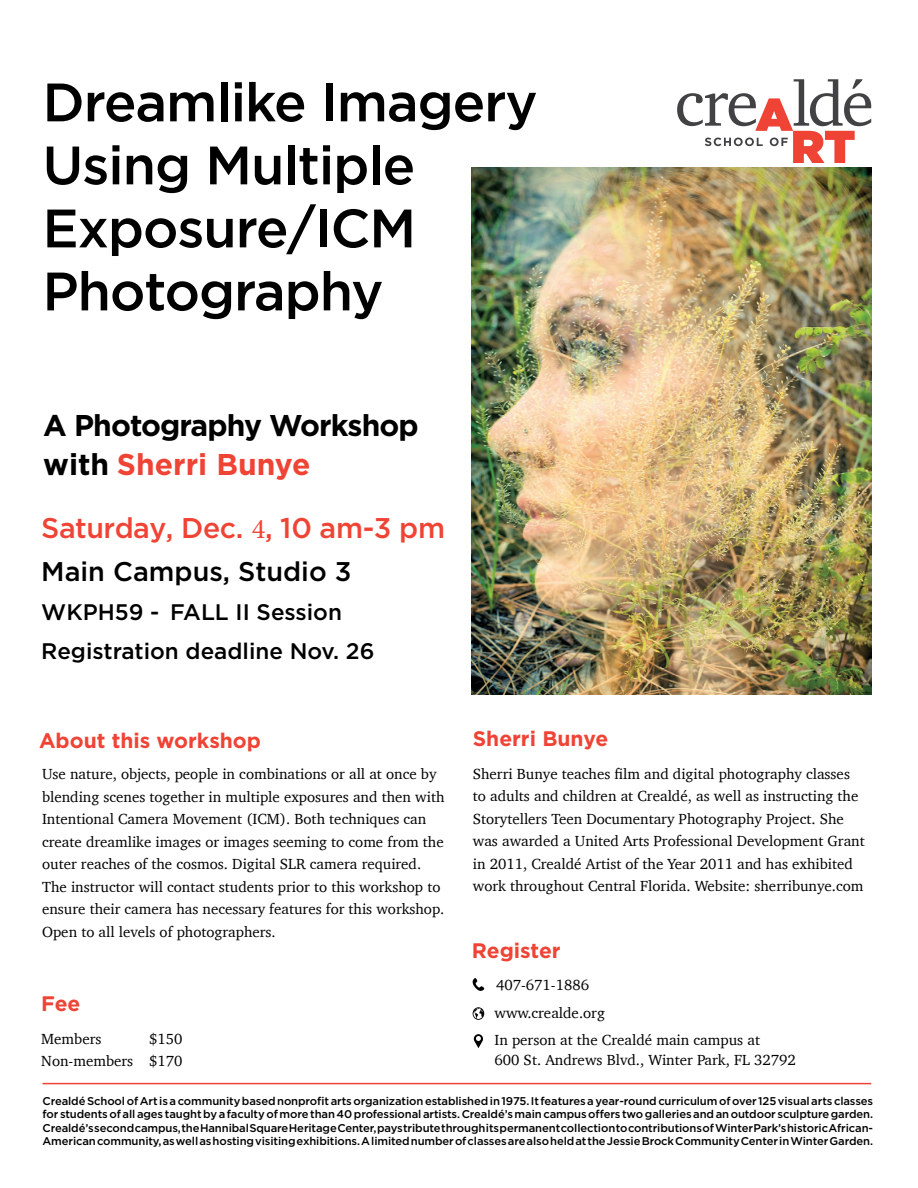
<style>
.page{position:relative;width:918px;height:1188px;background:#fff}
.page>*{position:absolute;margin:0;border:0;box-sizing:border-box;transform-origin:0 0}
.t1{font:500 54px/63px "Gotham";letter-spacing:-.02em;color:#000}
.t2{font:700 30px/39px "Gotham";letter-spacing:-.03em;color:#000}
.t3{font:500 28.5px "Gotham";letter-spacing:-.02em;color:#ef4435}
.t4{font:500 27px "Gotham";color:#000}
.t5{font:500 22.5px/39.2px "Gotham";color:#000}
.t6{font:700 21px "Gotham";color:#ef4435}
.t7{font:15px/22.5px "Charter";color:#000}
.t8{font:500 11.25px/13.5px "Gotham";letter-spacing:-.01em;color:#000;text-align:justify}
.s1{color:#ef4435}
.s2{font-family:"Minion Pro";font-weight:400}
</style>
<div class="page">
<svg style="left:677px;top:79px;width:194px;height:84px"></svg>
<img style="left:472px;top:167px;width:399px;height:527px">
<hr style="left:43px;top:1083px;width:828px;height:1px;background:#ef4435">
<svg style="left:474px;top:1034px;width:9px;height:14px"></svg>
<svg style="left:473px;top:978px;width:11px;height:13px"></svg>
<svg style="left:473px;top:1007px;width:11px;height:13px"></svg>
<h1 class="t1" style="left:43px;top:69px;width:497px">Dreamlike Imagery<br>Using Multiple<br>Exposure/ICM<br>Photography</h1>
<h2 class="t2" style="left:43px;top:405px;width:377px">A Photography Workshop with <span class="s1">Sherri Bunye</span></h2>
<h3 class="t3" style="left:41px;top:511px;width:405px">Saturday, Dec. <span class="s2">4</span>, 10 am-3 pm</h3>
<h3 class="t4" style="left:41px;top:556px;width:312px">Main Campus, Studio 3</h3>
<h3 class="t5" style="left:41px;top:592px;width:335px">WKPH59 - FALL II Session<br>Registration deadline Nov. 26</h3>
<h3 class="t6" style="left:39px;top:728px;width:224px">About this workshop</h3>
<h3 class="t6" style="left:473px;top:727px;width:137px">Sherri Bunye</h3>
<p class="t7" style="left:473px;top:762px;width:394px">Sherri Bunye teaches film and digital photography classes to adults and children at Crealdé, as well as instructing the Storytellers Teen Documentary Photography Project. She was awarded a United Arts Professional Development Grant in 2011, Crealdé Artist of the Year 2011 and has exhibited work throughout Central Florida. Website: sherribunye.com</p>
<p class="t7" style="left:42px;top:763px;width:404px">Use nature, objects, people in combinations or all at once by blending scenes together in multiple exposures and then with Intentional Camera Movement (ICM). Both techniques can create dreamlike images or images seeming to come from the outer reaches of the cosmos. Digital SLR camera required.<br>The instructor will contact students prior to this workshop to ensure their camera has necessary features for this workshop.<br>Open to all levels of photographers.</p>
<h3 class="t6" style="left:472px;top:938px;width:90px">Register</h3>
<p class="t7" style="left:494px;top:971px;width:267px;line-height:27.5px">407-671-1886<br>www.crealde.org<br>In person at the Crealdé main campus at</p>
<p class="t7" style="left:494px;top:1048px;width:303px">600 St. Andrews Blvd., Winter Park, FL 32792</p>
<h3 class="t6" style="left:41px;top:991px;width:41px">Fee</h3>
<p class="t7" style="left:41px;top:1027px;width:62px">Members</p>
<p class="t7" style="left:41px;top:1027px;width:143px;text-align:right">$150<br>Non-members $170</p>
<p class="t8" style="left:43px;top:1094px;width:832px">Crealdé School of Art is a community based nonprofit arts organization established in 1975. It features a year-round curriculum of over 125 visual arts classes for students of all ages taught by a faculty of more than 40 professional artists. Crealdé’s main campus offers two galleries and an outdoor sculpture garden.<br>Crealdé’s second campus, the Hannibal Square Heritage Center, pays tribute through its permanent collection to contributions of Winter Park’s historic African-American community, as well as hosting visiting exhibitions. A limited number of classes are also held at the Jessie Brock Community Center in Winter Garden.</p>
</div>
